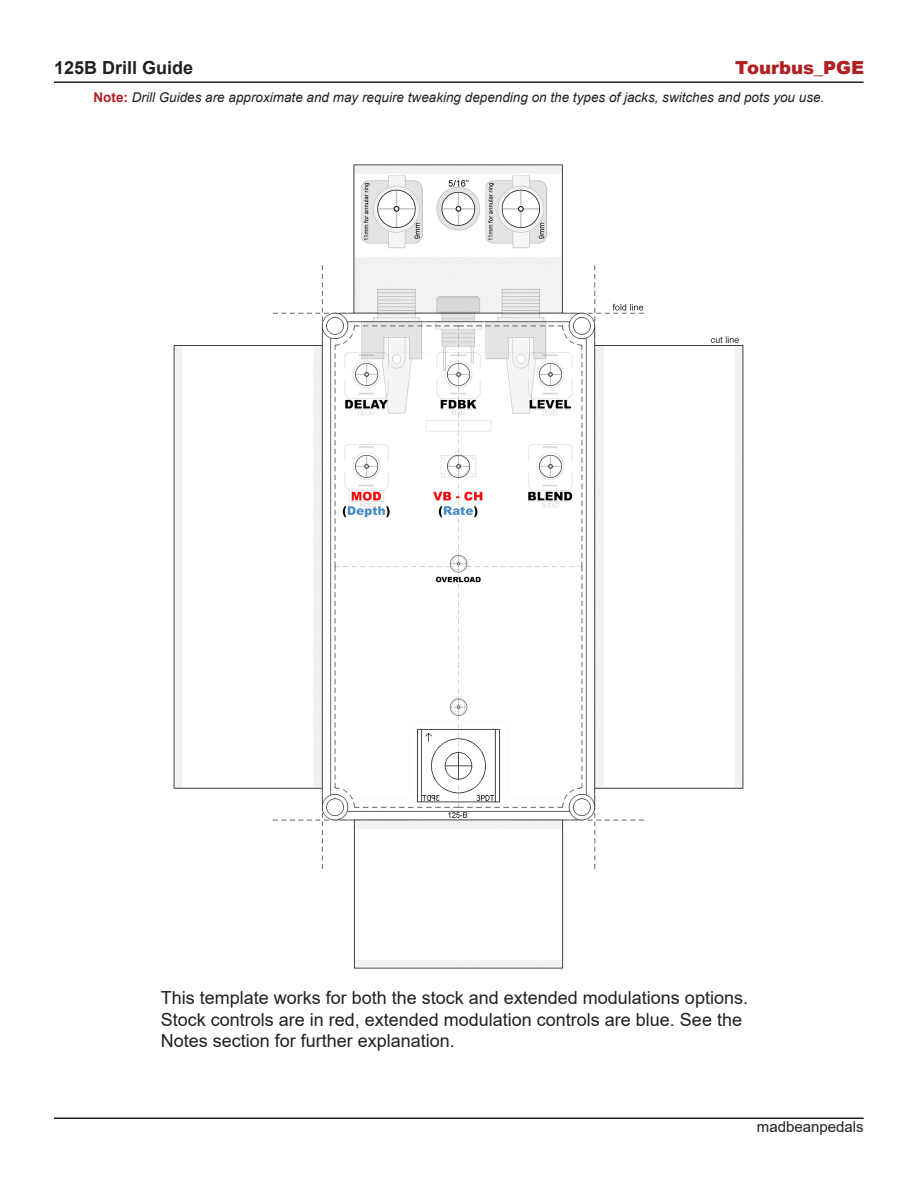
<style>
.page{position:relative;width:918px;height:1188px;background:#fff}
.page>*{position:absolute;margin:0;border:0;box-sizing:border-box;transform-origin:0 0}
.t1{font:18px/21.6px "Arial";color:#231f20}
.t2{font:700 18px "Arial";color:#231f20}
.t3{font:900 18px "Arial";color:#b21f23}
.t4{font:15px "Arial";color:#231f20}
.t5{font:italic 13.5px "Arial";color:#231f20}
.s1{font-weight:700;font-style:normal;color:#b21f23}
</style>
<div class="page">
<hr style="left:54px;top:81px;width:810px;height:2px;background:#231f20">
<hr style="left:54px;top:1118px;width:810px;height:1px;background:#231f20">
<img style="left:173px;top:164px;width:571px;height:805px">
<p class="t2" style="left:54px;top:55px;width:141px">125B Drill Guide</p>
<p class="t3" style="left:735px;top:54px;width:130px">Tourbus_PGE</p>
<p class="t5" style="left:94px;top:88px;width:732px"><span class="s1">Note:</span> Drill Guides are approximate and may require tweaking depending on the types of jacks, switches and pots you use.</p>
<p class="t1" style="left:161px;top:987px;width:589px">This template works for both the stock and extended modulations options.<br>Stock controls are in red, extended modulation controls are blue. See the<br>Notes section for further explanation.</p>
<p class="t4" style="left:757px;top:1116px;width:108px">madbeanpedals</p>
</div>
